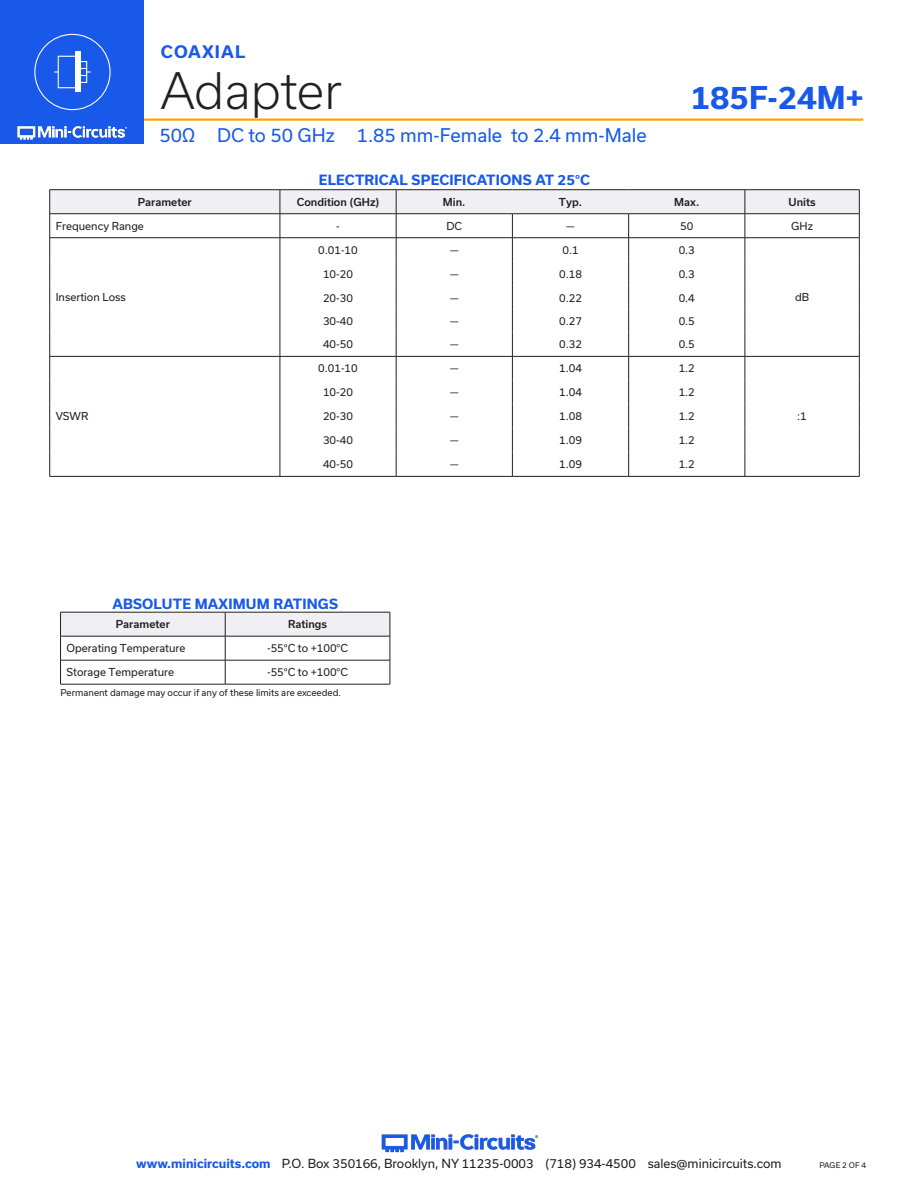
<style>
.page{position:relative;width:918px;height:1188px;background:#fff}
.page>*{position:absolute;margin:0;border:0;box-sizing:border-box;transform-origin:0 0}
.t1{font:300 48px "Usual";letter-spacing:-.005em;color:#231f20}
.t2{font:700 30px "Usual";color:#1859ea}
.t3{font:18px "Usual";color:#1859ea}
.t4{font:700 16.5px "Usual";letter-spacing:.065em;color:#1859ea}
.Blue_Headers{font:700 13.5px "Usual";letter-spacing:.015em;color:#1859ea}
.t5{font:12px "Usual";color:#231f20}
.Table_Body_Center{font:10.5px "Usual";color:#231f20}
.Table_Body_Left_Just{font:10.5px "Usual";color:#231f20}
.Table_Header_Center{font:500 10.5px "Usual";color:#231f20}
.Notes{font:9px "Usual";color:#231f20}
.t6{font:7.5px "Usual";color:#231f20}
.s1{font-weight:700;color:#1859ea}
</style>
<div class="page">
<img style="left:381px;top:1134px;width:158px;height:19px">
<hr style="left:130px;top:118px;width:733px;height:3px;background:#ffa300">
<div style="left:0;top:0;width:144px;height:144px;background:#1859ea"></div>
<img style="left:17px;top:120px;width:128px;height:20px">
<div style="left:34px;top:34px;width:77px;height:76px;border:1px solid #fff;border-radius:50%"></div>
<div style="left:58px;top:56px;width:20px;height:32px;border:1px solid #fff"></div>
<div style="left:79px;top:61px;width:8px;height:22px;border:1px solid #fff"></div>
<div style="left:75px;top:52px;width:6px;height:40px;background:#fff"></div>
<svg style="left:81px;top:68px;width:10px;height:8px"></svg>
<hr style="left:280px;top:476px;width:116px;height:1px;background:#231f20">
<hr style="left:745px;top:476px;width:115px;height:1px;background:#231f20">
<hr style="left:512px;top:476px;width:117px;height:1px;background:#231f20">
<hr style="left:629px;top:476px;width:116px;height:1px;background:#231f20">
<hr style="left:396px;top:189px;width:116px;height:1px;background:#231f20">
<hr style="left:512px;top:189px;width:117px;height:1px;background:#231f20">
<hr style="left:629px;top:189px;width:116px;height:1px;background:#231f20">
<hr style="left:745px;top:189px;width:115px;height:1px;background:#231f20">
<hr style="left:50px;top:189px;width:230px;height:1px;background:#231f20">
<hr style="left:280px;top:189px;width:116px;height:1px;background:#231f20">
<hr style="left:50px;top:476px;width:230px;height:1px;background:#231f20">
<hr style="left:396px;top:476px;width:116px;height:1px;background:#231f20">
<svg style="left:49px;top:190px;width:811px;height:286px"></svg>
<hr style="left:60px;top:684px;width:165px;height:1px;background:#231f20">
<hr style="left:225px;top:684px;width:165px;height:1px;background:#231f20">
<svg style="left:60px;top:612px;width:331px;height:72px"></svg>
<h3 class="t4" style="left:161px;top:42px;width:86px">COAXIAL</h3>
<h1 class="t1" style="left:161px;top:63px;width:183px">Adapter</h1>
<h3 class="t3" style="left:159px;top:125px;width:489px">50Ω DC to 50 GHz 1.85 mm-Female to 2.4 mm-Male</h3>
<p class="Blue_Headers" style="left:319px;top:172px;width:273px">ELECTRICAL SPECIFICATIONS AT 25°C</p>
<h2 class="t2" style="left:691px;top:80px;width:175px">185F-24M+</h2>
<p class="Table_Header_Center" style="left:138px;top:196px;width:56px">Parameter</p>
<p class="Table_Header_Center" style="left:297px;top:196px;width:84px">Condition (GHz)</p>
<p class="Table_Header_Center" style="left:443px;top:196px;width:24px">Min.</p>
<p class="Table_Header_Center" style="left:559px;top:196px;width:25px">Typ.</p>
<p class="Table_Header_Center" style="left:674px;top:196px;width:26px">Max.</p>
<p class="Table_Header_Center" style="left:789px;top:196px;width:29px">Units</p>
<p class="Table_Body_Left_Just" style="left:56px;top:220px;width:90px">Frequency Range</p>
<p class="Table_Body_Center" style="left:336px;top:220px;width:5px">-</p>
<p class="Table_Body_Center" style="left:446px;top:220px;width:17px">DC</p>
<p class="Table_Body_Center" style="left:566px;top:220px;width:10px">—</p>
<p class="Table_Body_Center" style="left:680px;top:220px;width:15px">50</p>
<p class="Table_Body_Center" style="left:791px;top:220px;width:23px">GHz</p>
<p class="Table_Body_Left_Just" style="left:56px;top:291px;width:72px">Insertion Loss</p>
<p class="Table_Body_Left_Just" style="left:56px;top:410px;width:34px">VSWR</p>
<p class="Table_Body_Center" style="left:318px;top:244px;width:41px">0.01-10</p>
<p class="Table_Body_Center" style="left:450px;top:244px;width:10px">—</p>
<p class="Table_Body_Center" style="left:562px;top:244px;width:18px">0.1</p>
<p class="Table_Body_Center" style="left:679px;top:244px;width:18px">0.3</p>
<p class="Table_Body_Center" style="left:323px;top:268px;width:31px">10-20</p>
<p class="Table_Body_Center" style="left:450px;top:268px;width:10px">—</p>
<p class="Table_Body_Center" style="left:559px;top:268px;width:24px">0.18</p>
<p class="Table_Body_Center" style="left:679px;top:268px;width:18px">0.3</p>
<p class="Table_Body_Center" style="left:323px;top:292px;width:31px">20-30</p>
<p class="Table_Body_Center" style="left:450px;top:292px;width:10px">—</p>
<p class="Table_Body_Center" style="left:559px;top:292px;width:24px">0.22</p>
<p class="Table_Body_Center" style="left:679px;top:292px;width:18px">0.4</p>
<p class="Table_Body_Center" style="left:323px;top:315px;width:31px">30-40</p>
<p class="Table_Body_Center" style="left:450px;top:315px;width:10px">—</p>
<p class="Table_Body_Center" style="left:559px;top:315px;width:24px">0.27</p>
<p class="Table_Body_Center" style="left:679px;top:315px;width:18px">0.5</p>
<p class="Table_Body_Center" style="left:323px;top:338px;width:31px">40-50</p>
<p class="Table_Body_Center" style="left:450px;top:338px;width:10px">—</p>
<p class="Table_Body_Center" style="left:559px;top:338px;width:24px">0.32</p>
<p class="Table_Body_Center" style="left:679px;top:338px;width:18px">0.5</p>
<p class="Table_Body_Center" style="left:318px;top:362px;width:41px">0.01-10</p>
<p class="Table_Body_Center" style="left:450px;top:362px;width:10px">—</p>
<p class="Table_Body_Center" style="left:559px;top:362px;width:24px">1.04</p>
<p class="Table_Body_Center" style="left:679px;top:362px;width:18px">1.2</p>
<p class="Table_Body_Center" style="left:323px;top:386px;width:31px">10-20</p>
<p class="Table_Body_Center" style="left:450px;top:386px;width:10px">—</p>
<p class="Table_Body_Center" style="left:559px;top:386px;width:24px">1.04</p>
<p class="Table_Body_Center" style="left:679px;top:386px;width:18px">1.2</p>
<p class="Table_Body_Center" style="left:323px;top:410px;width:31px">20-30</p>
<p class="Table_Body_Center" style="left:450px;top:410px;width:10px">—</p>
<p class="Table_Body_Center" style="left:559px;top:410px;width:24px">1.08</p>
<p class="Table_Body_Center" style="left:679px;top:410px;width:18px">1.2</p>
<p class="Table_Body_Center" style="left:323px;top:434px;width:31px">30-40</p>
<p class="Table_Body_Center" style="left:450px;top:434px;width:10px">—</p>
<p class="Table_Body_Center" style="left:559px;top:434px;width:24px">1.09</p>
<p class="Table_Body_Center" style="left:679px;top:434px;width:18px">1.2</p>
<p class="Table_Body_Center" style="left:323px;top:458px;width:31px">40-50</p>
<p class="Table_Body_Center" style="left:450px;top:458px;width:10px">—</p>
<p class="Table_Body_Center" style="left:559px;top:458px;width:24px">1.09</p>
<p class="Table_Body_Center" style="left:679px;top:458px;width:18px">1.2</p>
<p class="Blue_Headers" style="left:112px;top:596px;width:227px">ABSOLUTE MAXIMUM RATINGS</p>
<p class="Table_Header_Center" style="left:116px;top:618px;width:56px">Parameter</p>
<p class="Table_Header_Center" style="left:288px;top:618px;width:41px">Ratings</p>
<p class="Table_Body_Left_Just" style="left:67px;top:642px;width:120px">Operating Temperature</p>
<p class="Table_Body_Center" style="left:267px;top:642px;width:83px">-55°C to +100°C</p>
<p class="Table_Body_Left_Just" style="left:67px;top:666px;width:109px">Storage Temperature</p>
<p class="Table_Body_Center" style="left:267px;top:666px;width:83px">-55°C to +100°C</p>
<p class="Notes" style="left:60px;top:687px;width:282px">Permanent damage may occur if any of these limits are exceeded.</p>
<p class="Table_Body_Center" style="left:795px;top:291px;width:16px">dB</p>
<p class="Table_Body_Center" style="left:797px;top:410px;width:11px">:1</p>
<p class="t5" style="left:136px;top:1157px;width:647px"><span class="s1">www.minicircuits.com</span> P.O. Box 350166, Brooklyn, NY 11235-0003 (718) 934-4500 sales@minicircuits.com</p>
<p class="t6" style="left:819px;top:1161px;width:48px">PAGE 2 OF 4</p>
</div>
